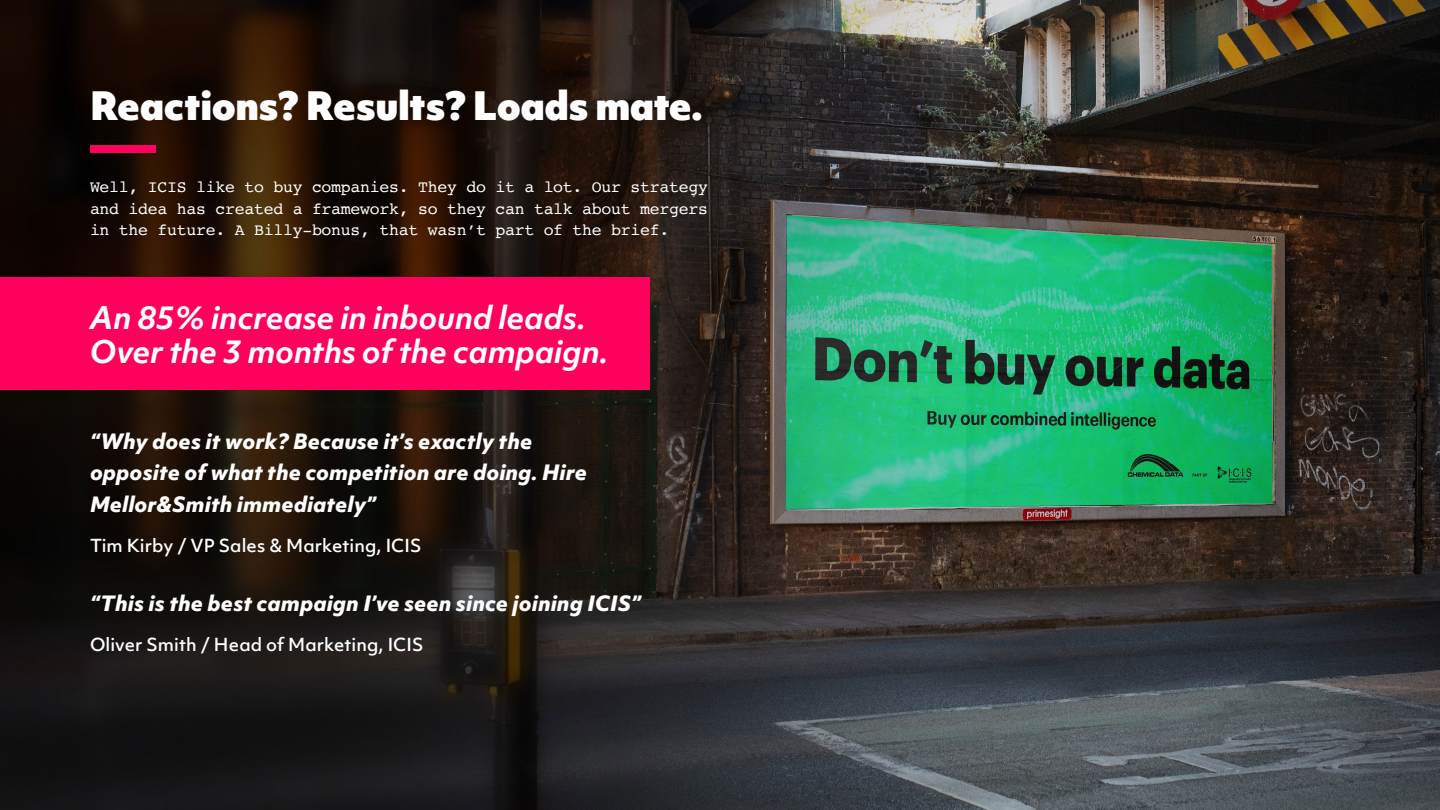
<style>
.page{position:relative;width:1440px;height:810px;background:#fff}
.page>*{position:absolute;margin:0;border:0;box-sizing:border-box;transform-origin:0 0}
.t1{font:900 37.5px "Objektiv Mk 1";letter-spacing:-.015em;color:#fff}
.t2{font:italic 700 30px/33.8px "Objektiv Mk 1";letter-spacing:-.01em;color:#fff}
.t3{font:italic 800 20.25px/31.5px "Objektiv Mk 1";letter-spacing:.005em;color:#fff}
.t4{font:500 17.25px "Objektiv Mk 1";letter-spacing:.005em;color:#fff}
.t5{font:16.5px/21.8px "Courier";letter-spacing:-.015em;color:#fff;text-align:justify}
</style>
<div class="page">
<img style="left:0;top:0;width:1440px;height:810px">
<div style="left:90px;top:145px;width:65px;height:8px;background:#ff005c"></div>
<div style="left:0;top:278px;width:650px;height:112px;background:#ff005c"></div>
<h1 class="t1" style="left:90px;top:79px;width:614px">Reactions? Results? Loads mate.</h1>
<p class="t5" style="left:90px;top:175px;width:620px">Well, ICIS like to buy companies. They do it a lot. Our strategy and idea has created a framework, so they can talk about mergers in the future. A Billy-bonus, that wasn’t part of the brief.</p>
<h2 class="t2" style="left:90px;top:300px;width:520px">An 85% increase in inbound leads.<br>Over the 3 months of the campaign.</h2>
<p class="t3" style="left:90px;top:425px;width:499px">“Why does it work? Because it’s exactly the opposite of what the competition are doing. Hire<br>Mellor&amp;Smith immediately”</p>
<p class="t4" style="left:90px;top:533px;width:333px">Tim Kirby / VP Sales &amp; Marketing, ICIS</p>
<p class="t3" style="left:90px;top:587px;width:552px">“This is the best campaign I’ve seen since joining ICIS”</p>
<p class="t4" style="left:90px;top:633px;width:335px">Oliver Smith / Head of Marketing, ICIS</p>
</div>
